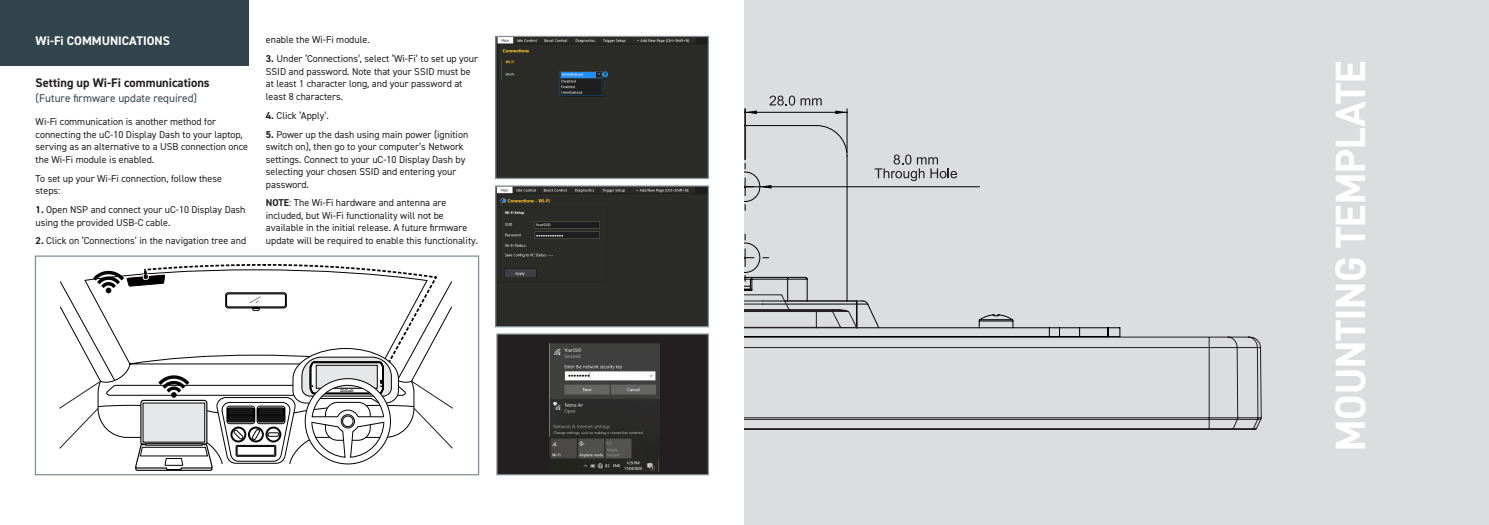
<style>
.page{position:relative;width:1489px;height:525px;background:#fff}
.page>*{position:absolute;margin:0;border:0;box-sizing:border-box;transform-origin:0 0}
.Body_Copy{font:42.5px "D DIN Bold";color:#fff}
.Sub_Head{font:700 12.5px "DIN2014";color:#231f20}
.page_Header_-_White{font:700 12.5px "DIN2014";color:#fff}
.Sub_Head-2{font:11.25px "DIN2014";color:#33444d}
.Body_Copy-2{font:10px/12.5px "DIN2014";color:#231f20}
.s1{font-weight:700}
</style>
<div class="page">
<div style="left:744px;top:0;width:744px;height:524px;background:#dcdddf"></div>
<svg style="left:744px;top:336px;width:518px;height:94px"></svg>
<svg style="left:744px;top:125px;width:376px;height:212px"></svg>
<hr style="left:759px;top:186px;width:220px;height:1px;background:#000">
<hr style="left:744px;top:109px;width:1px;height:43px;background:#000">
<svg style="left:835px;top:110px;width:11px;height:4px"></svg>
<svg style="left:744px;top:110px;width:12px;height:4px"></svg>
<hr style="left:846px;top:109px;width:1px;height:43px;background:#000">
<hr style="left:745px;top:109px;width:1px;height:50px;background:#000">
<hr style="left:745px;top:112px;width:102px;height:1px;background:#000">
<svg style="left:744px;top:178px;width:27px;height:17px"></svg>
<svg style="left:744px;top:249px;width:10px;height:17px"></svg>
<svg style="left:744px;top:275px;width:365px;height:62px"></svg>
<svg style="left:769px;top:95px;width:52px;height:11px"></svg>
<svg style="left:874px;top:154px;width:83px;height:27px"></svg>
<div style="left:0;top:0;width:248px;height:66px;background:#33444d"></div>
<svg style="left:59px;top:264px;width:394px;height:207px"></svg>
<div style="left:35px;top:255px;width:444px;height:220px;border:1px solid #828f96"></div>
<img style="left:497px;top:38px;width:210px;height:139px">
<div style="left:495px;top:36px;width:214px;height:143px;border:1px solid #828f96"></div>
<img style="left:497px;top:187px;width:210px;height:138px">
<div style="left:495px;top:185px;width:214px;height:142px;border:1px solid #828f96"></div>
<div style="left:497px;top:334px;width:211px;height:140px;background:#231f20"></div>
<img style="left:549px;top:344px;width:110px;height:127px">
<div style="left:496px;top:333px;width:213px;height:142px;border:1px solid #828f96"></div>
<p class="page_Header_-_White" style="left:36px;top:33px;width:136px">Wi-Fi COMMUNICATIONS</p>
<p class="Sub_Head" style="left:36px;top:74px;width:175px">Setting up Wi-Fi communications</p>
<p class="Sub_Head-2" style="left:36px;top:91px;width:163px">(Future firmware update required)</p>
<p class="Body_Copy-2" style="left:36px;top:115px;width:214px">Wi-Fi communication is another method for connecting the uC-10 Display Dash to your laptop, serving as an alternative to a USB connection once the Wi-Fi module is enabled.</p>
<p class="Body_Copy-2" style="left:36px;top:172px;width:188px">To set up your Wi-Fi connection, follow these steps:</p>
<p class="Body_Copy-2" style="left:36px;top:203px;width:211px"><span class="s1">1.</span> Open NSP and connect your uC-10 Display Dash using the provided USB-C cable.</p>
<p class="Body_Copy-2" style="left:36px;top:234px;width:212px"><span class="s1">2.</span> Click on ‘Connections’ in the navigation tree and</p>
<p class="Body_Copy-2" style="left:266px;top:33px;width:105px">enable the Wi-Fi module.</p>
<p class="Body_Copy-2" style="left:266px;top:52px;width:214px"><span class="s1">3.</span> Under ‘Connections’, select ‘Wi-Fi’ to set up your SSID and password. Note that your SSID must be at least 1 character long, and your password at least 8 characters.</p>
<p class="Body_Copy-2" style="left:266px;top:109px;width:64px"><span class="s1">4.</span> Click ‘Apply’.</p>
<p class="Body_Copy-2" style="left:266px;top:127px;width:204px"><span class="s1">5.</span> Power up the dash using main power (ignition switch on), then go to your computer’s Network settings. Connect to your uC-10 Display Dash by selecting your chosen SSID and entering your password.</p>
<p class="Body_Copy-2" style="left:266px;top:196px;width:214px"><span class="s1">NOTE</span>: The Wi-Fi hardware and antenna are included, but Wi-Fi functionality will not be available in the initial release. A future firmware update will be required to enable this functionality.</p>
<p class="Body_Copy" style="left:1326px;top:450px;width:392px;rotate:-90deg">MOUNTING TEMPLATE</p>
</div>
